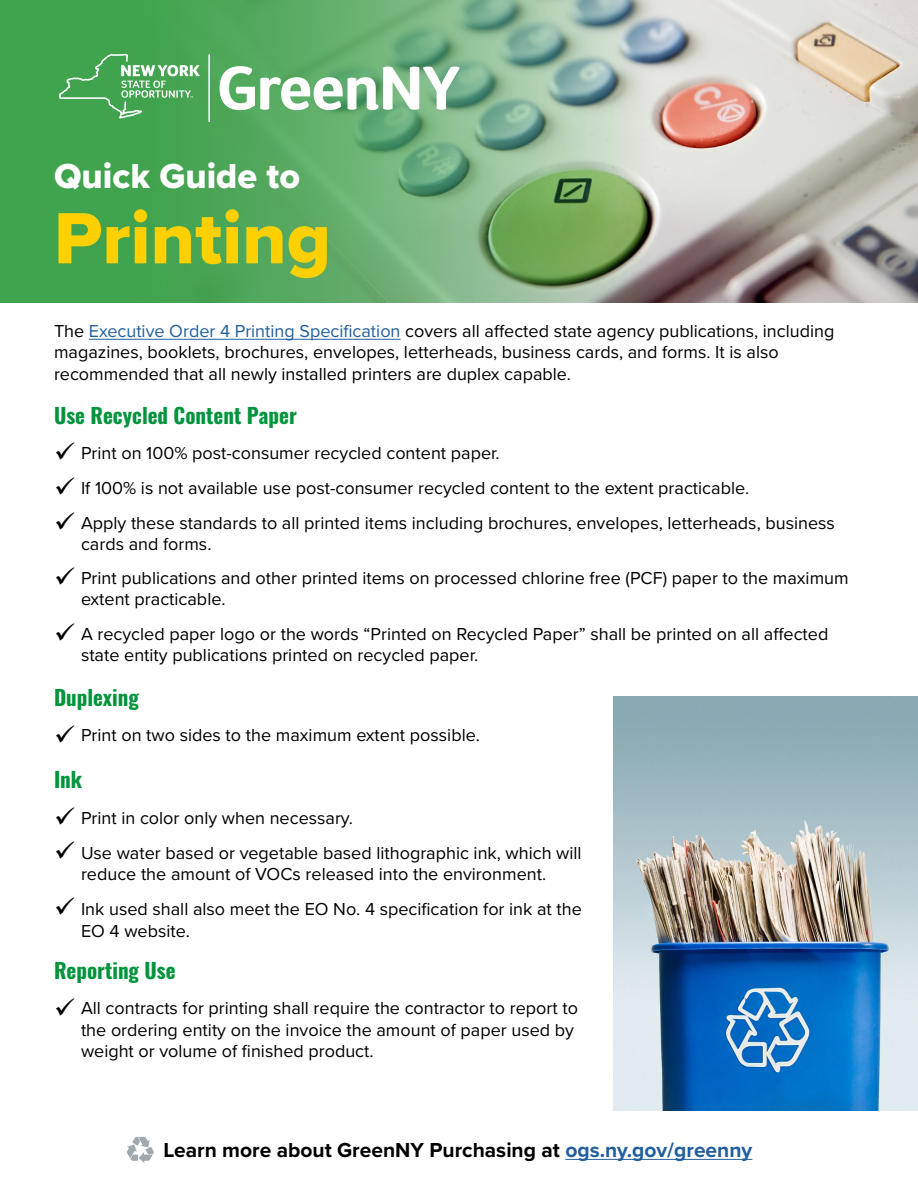
<style>
.page{position:relative;width:918px;height:1188px;background:#fff}
.page>*{position:absolute;margin:0;border:0;box-sizing:border-box;transform-origin:0 0}
.t1{font:75.15px "Proxima Nova Extrabld";color:#ffd000}
.t2{font:36px "Proxima Nova Extrabld";color:#fff}
.t3{font:700 21px "Proxima Nova";color:#000}
.t4{font:700 21px "Oswald";color:#00943c}
.t5{font:18px/21.6px "Proxima Nova";color:#000}
.s1{color:#215e9e}
</style>
<div class="page">
<hr style="left:89px;top:339px;width:312px;height:1px;background:#215e9e">
<div style="left:0;top:0;width:918px;height:302px;background:#40a34d"></div>
<img style="left:197px;top:0;width:721px;height:302px">
<svg style="left:127px;top:1137px;width:27px;height:26px"></svg>
<hr style="left:208px;top:54px;width:2px;height:68px;background:#fff">
<svg style="left:59px;top:54px;width:141px;height:65px"></svg>
<svg style="left:220px;top:66px;width:240px;height:44px;background:#a7d0ae"></svg>
<hr style="left:565px;top:1159px;width:187px;height:1px;background:#215e9e">
<img style="left:613px;top:696px;width:304px;height:414px">
<p class="t2" style="left:54px;top:149px;width:248px">Quick Guide to</p>
<p class="t1" style="left:54px;top:182px;width:279px">Printing</p>
<p class="t5" style="left:54px;top:319px;width:782px">The <span class="s1">Executive Order 4 Printing Specification</span> covers all affected state agency publications, including magazines, booklets, brochures, envelopes, letterheads, business cards, and forms. It is also recommended that all newly installed printers are duplex capable.</p>
<p class="t4" style="left:54px;top:404px;width:244px">Use Recycled Content Paper</p>
<p class="t5" style="left:81px;top:441px;width:420px">Print on 100% post-consumer recycled content paper.</p>
<p class="t5" style="left:81px;top:476px;width:670px">If 100% is not available use post-consumer recycled content to the extent practicable.</p>
<p class="t5" style="left:81px;top:511px;width:755px;line-height:21px">Apply these standards to all printed items including brochures, envelopes, letterheads, business cards and forms.</p>
<p class="t5" style="left:81px;top:567px;width:769px;line-height:21px">Print publications and other printed items on processed chlorine free (PCF) paper to the maximum extent practicable.</p>
<p class="t5" style="left:81px;top:622px;width:749px;line-height:21px">A recycled paper logo or the words “Printed on Recycled Paper” shall be printed on all affected state entity publications printed on recycled paper.</p>
<p class="t4" style="left:54px;top:687px;width:86px">Duplexing</p>
<p class="t5" style="left:81px;top:724px;width:400px">Print on two sides to the maximum extent possible.</p>
<p class="t4" style="left:54px;top:769px;width:30px">Ink</p>
<p class="t5" style="left:81px;top:806px;width:273px">Print in color only when necessary.</p>
<p class="t5" style="left:81px;top:841px;width:502px">Use water based or vegetable based lithographic ink, which will reduce the amount of VOCs released into the environment.</p>
<p class="t5" style="left:81px;top:898px;width:502px">Ink used shall also meet the EO No. 4 specification for ink at the<br>EO 4 website.</p>
<p class="t4" style="left:54px;top:960px;width:123px">Reporting Use</p>
<p class="t5" style="left:81px;top:997px;width:499px">All contracts for printing shall require the contractor to report to the ordering entity on the invoice the amount of paper used by weight or volume of finished product.</p>
<p class="t3" style="left:163px;top:1134px;width:590px">Learn more about GreenNY Purchasing at <span class="s1">ogs.ny.gov/greenny</span></p>
</div>
